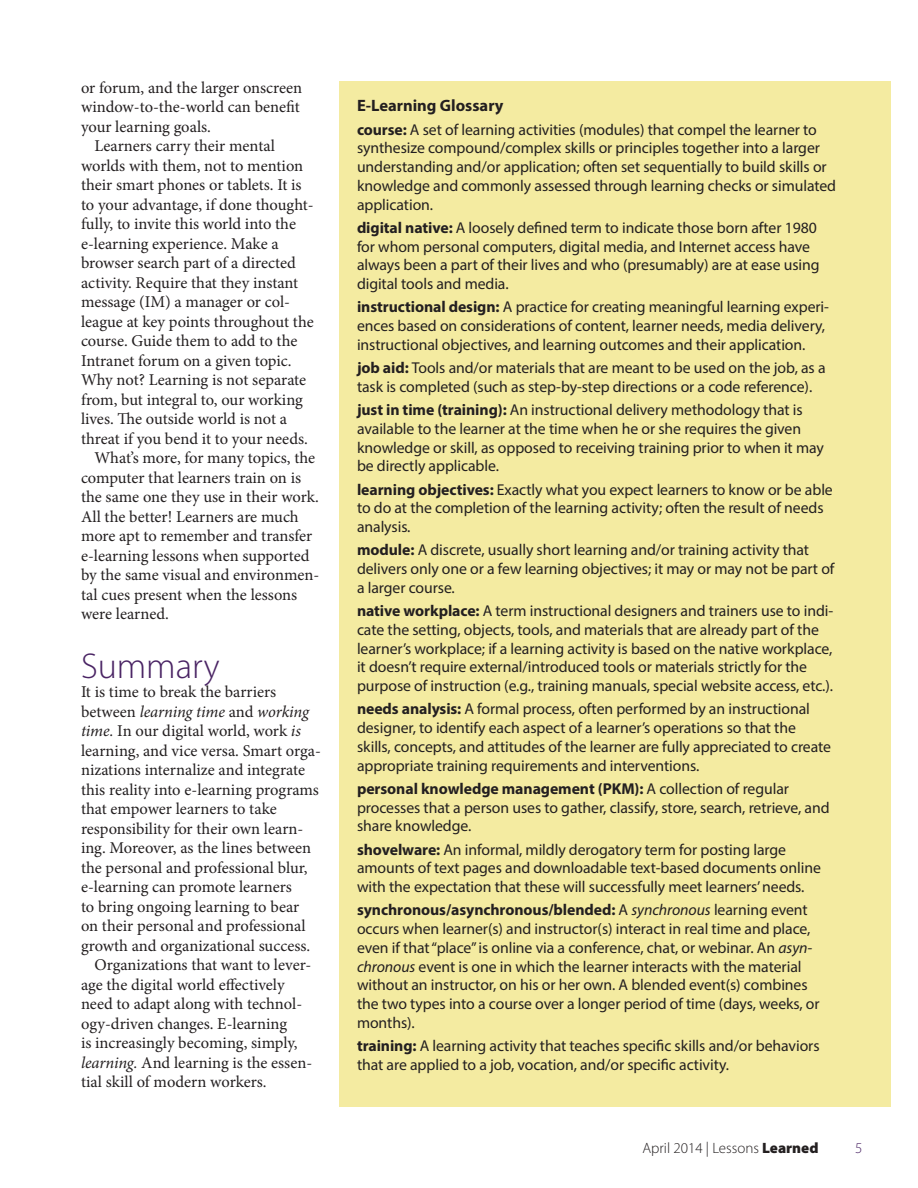
<style>
.page{position:relative;width:918px;height:1188px;background:#fff}
.page>*{position:absolute;margin:0;border:0;box-sizing:border-box;transform-origin:0 0}
.lesson_subheader{font:300 36px "Myriad Pro";color:#4a2464}
.body_text{font:16.5px/19.5px "Minion Pro";letter-spacing:-.005em;color:#231f20}
.body_no_indent{font:16.5px/19.5px "Minion Pro";color:#231f20}
.sidebar_heading{font:700 16.5px "Myriad Pro";color:#231f20}
.sidebar_body{font:15.75px/18.8px "Myriad Pro";letter-spacing:-.005em;color:#231f20}
.t1{font:300 15px "Myriad Pro";color:#231f20}
.t2{font:300 15px "Myriad Pro";color:#4a2464}
.s1{font-style:italic}
.s2{font-weight:700}
.s3{font-weight:900}
</style>
<div class="page">
<div style="left:339px;top:81px;width:552px;height:1026px;background:#f4eba1"></div>
<p class="body_text" style="left:81px;top:78px;width:223px">or forum, and the larger onscreen window-to-the-world can benefit your learning goals.</p>
<p class="body_text" style="left:81px;top:137px;width:234px;text-indent:14px">Learners carry their mental worlds with them, not to mention their smart phones or tablets. It is to your advantage, if done thought&shy;fully, to invite this world into the e-learning experience. Make a browser search part of a directed activity. Require that they instant message (IM) a manager or col&shy;league at key points throughout the course. Guide them to add to the<br>Intranet forum on a given topic.<br>Why not? Learning is not separate from, but integral to, our working lives. The outside world is not a threat if you bend it to your needs.</p>
<p class="body_text" style="left:81px;top:449px;width:240px;text-indent:14px">What’s more, for many topics, the computer that learners train on is the same one they use in their work.<br>All the better! Learners are much more apt to remember and transfer e-learning lessons when supported by the same visual and environmen&shy;tal cues present when the lessons were learned.</p>
<p class="lesson_subheader" style="left:81px;top:646px;width:140px">Summary</p>
<p class="body_no_indent" style="left:81px;top:683px;width:242px">It is time to break the barriers between <span class="s1">learning time</span> and <span class="s1">working time.</span> In our digital world, work <span class="s1">is </span>learning, and vice versa. Smart orga&shy;nizations internalize and integrate this reality into e-learning programs that empower learners to take responsibility for their own learn&shy;ing. Moreover, as the lines between the personal and professional blur, e-learning can promote learners<br>to bring ongoing learning to bear<br>on their personal and professional growth and organizational success.</p>
<p class="body_text" style="left:81px;top:956px;width:233px;text-indent:14px">Organizations that want to lever&shy;age the digital world effectively need to adapt along with technol&shy;ogy-driven changes. E-learning<br>is increasingly becoming, simply, <span class="s1">learning.</span> And learning is the essen&shy;tial skill of modern workers.</p>
<p class="sidebar_heading" style="left:357px;top:95px;width:148px">E-Learning Glossary</p>
<p class="sidebar_body" style="left:357px;top:120px;width:481px"><span class="s2">course:</span> A set of learning activities (modules) that compel the learner to synthesize compound/complex skills or principles together into a larger understanding and/or application; often set sequentially to build skills or knowledge and commonly assessed through learning checks or simulated application.</p>
<p class="sidebar_body" style="left:357px;top:218px;width:464px"><span class="s2">digital native:</span> A loosely defined term to indicate those born after 1980 for whom personal computers, digital media, and Internet access have always been a part of their lives and who (presumably) are at ease using digital tools and media.</p>
<p class="sidebar_body" style="left:357px;top:297px;width:474px"><span class="s2">instructional design:</span> A practice for creating meaningful learning experi&shy;ences based on considerations of content, learner needs, media delivery, instructional objectives, and learning outcomes and their application.</p>
<p class="sidebar_body" style="left:357px;top:358px;width:470px"><span class="s2">job aid:</span> Tools and/or materials that are meant to be used on the job, as a task is completed (such as step-by-step directions or a code reference).</p>
<p class="sidebar_body" style="left:357px;top:400px;width:468px"><span class="s2">just in time (training):</span> An instructional delivery methodology that is available to the learner at the time when he or she requires the given knowledge or skill, as opposed to receiving training prior to when it may be directly applicable.</p>
<p class="sidebar_body" style="left:357px;top:480px;width:477px"><span class="s2">learning objectives:</span> Exactly what you expect learners to know or be able to do at the completion of the learning activity; often the result of needs analysis.</p>
<p class="sidebar_body" style="left:357px;top:540px;width:479px"><span class="s2">module:</span> A discrete, usually short learning and/or training activity that delivers only one or a few learning objectives; it may or may not be part of a larger course.</p>
<p class="sidebar_body" style="left:357px;top:601px;width:478px"><span class="s2">native workplace:</span> A term instructional designers and trainers use to indi&shy;cate the setting, objects, tools, and materials that are already part of the learner’s workplace; if a learning activity is based on the native workplace, it doesn’t require external/introduced tools or materials strictly for the purpose of instruction (e.g., training manuals, special website access, etc.).</p>
<p class="sidebar_body" style="left:357px;top:699px;width:476px"><span class="s2">needs analysis:</span> A formal process, often performed by an instructional designer, to identify each aspect of a learner’s operations so that the skills, concepts, and attitudes of the learner are fully appreciated to create appropriate training requirements and interventions.</p>
<p class="sidebar_body" style="left:357px;top:779px;width:474px"><span class="s2">personal knowledge management (PKM):</span> A collection of regular processes that a person uses to gather, classify, store, search, retrieve, and share knowledge.</p>
<p class="sidebar_body" style="left:357px;top:840px;width:465px"><span class="s2">shovelware:</span> An informal, mildly derogatory term for posting large amounts of text pages and downloadable text-based documents online with the expectation that these will successfully meet learners’ needs.</p>
<p class="sidebar_body" style="left:357px;top:900px;width:464px"><span class="s2">synchronous/asynchronous/blended:</span> A <span class="s1">synchronous</span> learning event occurs when learner(s) and instructor(s) interact in real time and place, even if that “place” is online via a conference, chat, or webinar. An <span class="s1">asyn&shy;chronous</span> event is one in which the learner interacts with the material without an instructor, on his or her own. A blended event(s) combines the two types into a course over a longer period of time (days, weeks, or months).</p>
<p class="sidebar_body" style="left:357px;top:1036px;width:464px"><span class="s2">training:</span> A learning activity that teaches specific skills and/or behaviors that are applied to a job, vocation, and/or specific activity.</p>
<p class="t1" style="left:642px;top:1140px;width:178px">April 2014 | Lessons <span class="s3">Learned</span></p>
<p class="t2" style="left:855px;top:1140px;width:9px">5</p>
</div>
